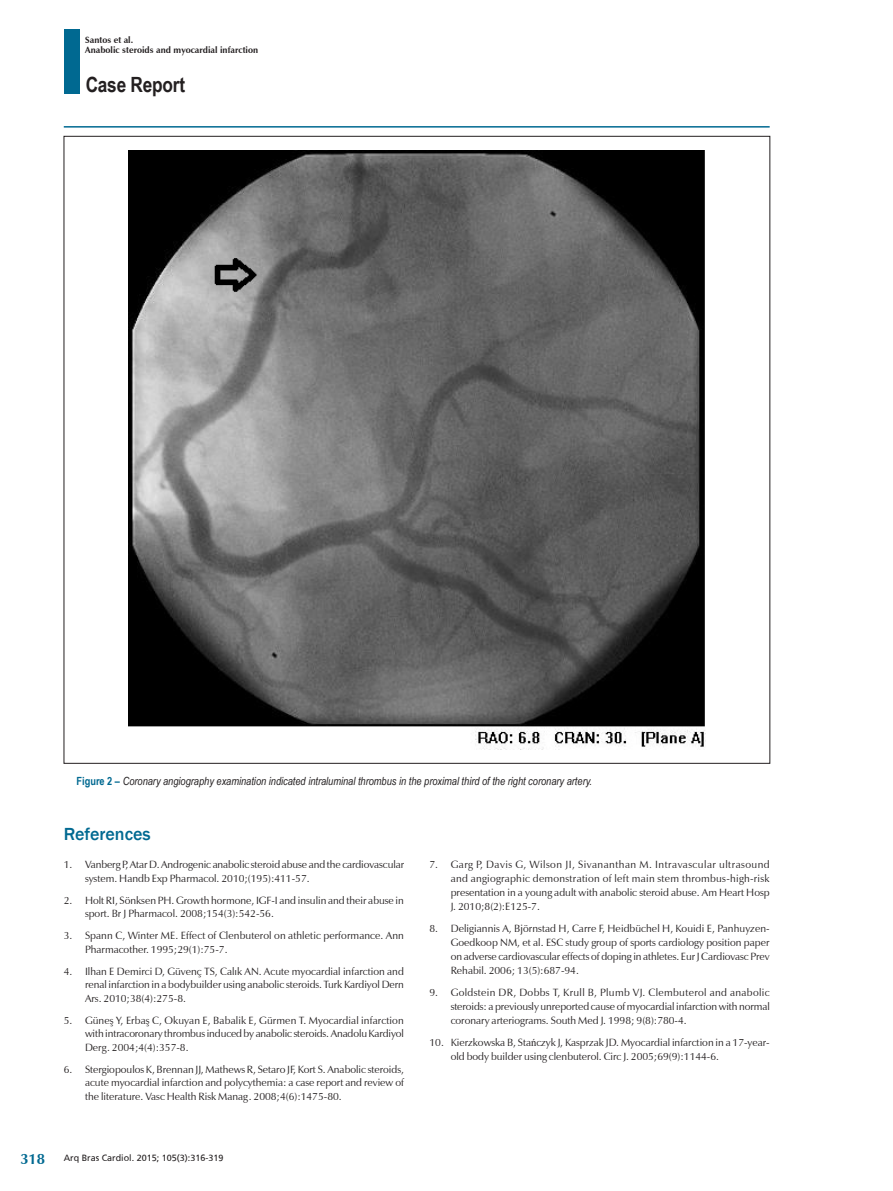
<style>
.page{position:relative;width:893px;height:1191px;background:#fff}
.page>*{position:absolute;margin:0;border:0;box-sizing:border-box;transform-origin:0 0}
.t1{font:700 21px "Arial Narrow";letter-spacing:-.01em;color:#231f20}
._02_-_TITULO_-_MATER{font:500 18px "Franklin Gothic";color:#006991}
.t2{font:700 15px "Zapf Humanist 601 BT";color:#006991}
._05_LEGENDA_TABELA{font:italic 11.25px "Arial Narrow";color:#231f20}
._05_-_REFERENCIAS{font:10.5px/13.5px "Zapf Humanist 601 BT";color:#231f20;text-align:justify}
.t3{font:700 9px "Zapf Humanist 601 BT";color:#231f20}
.t4{font:9px "Frutiger";color:#231f20}
.s1{font-weight:700;font-style:normal;color:#006991}
.s2{font-family:"Times New Roman"}
</style>
<div class="page">
<hr style="left:64px;top:126px;width:706px;height:2px;background:#006991">
<div style="left:64px;top:29px;width:16px;height:65px;background:#006991"></div>
<img style="left:129px;top:150px;width:576px;height:599px">
<p class="t3" style="left:85px;top:34px;width:49px">Santos et al.</p>
<p class="t3" style="left:85px;top:45px;width:174px">Anabolic steroids and myocardial infarction</p>
<h1 class="t1" style="left:86px;top:68px;width:101px">Case Report</h1>
<p class="_05_LEGENDA_TABELA" style="left:77px;top:773px;width:517px"><span class="s1">Figure 2 –</span> Coronary angiography examination indicated intraluminal thrombus in the proximal third of the right coronary artery.</p>
<p class="_02_-_TITULO_-_MATER" style="left:64px;top:823px;width:88px">References</p>
<p class="_05_-_REFERENCIAS" style="left:85px;top:857px;width:321px;text-indent:-21px">1. Vanberg P, Atar D. Androgenic anabolic steroid abuse and the cardiovascular system. Handb Exp Pharmacol. 2010;(195):411-57.</p>
<p class="_05_-_REFERENCIAS" style="left:85px;top:893px;width:320px;text-indent:-21px">2. Holt RI, Sönksen PH. Growth hormone, IGF-I and insulin and their abuse in sport. Br J Pharmacol. 2008;154(3):542-56.</p>
<p class="_05_-_REFERENCIAS" style="left:85px;top:928px;width:320px;text-indent:-21px">3. Spann C, Winter ME. Effect of Clenbuterol on athletic performance. Ann<br>Pharmacother. 1995;29(1):75-7.</p>
<p class="_05_-_REFERENCIAS" style="left:85px;top:964px;width:320px;text-indent:-21px">4. Ilhan E Demirci D, Güvenç TS, Calık AN. Acute myocardial infarction and renal infarction in a bodybuilder using anabolic steroids. Turk Kardiyol Dern Ars. 2010;38(4):275-8.</p>
<p class="_05_-_REFERENCIAS" style="left:85px;top:1013px;width:320px;text-indent:-21px">5. Güneş Y, Erbaş C, Okuyan E, Babalik E, Gürmen T. Myocardial infarction with intracoronary thrombus induced by anabolic steroids. Anadolu Kardiyol Derg. 2004;4(4):357-8.</p>
<p class="_05_-_REFERENCIAS" style="left:85px;top:1062px;width:320px;text-indent:-21px">6. Stergiopoulos K, Brennan JJ, Mathews R, Setaro JF, Kort S. Anabolic steroids, acute myocardial infarction and polycythemia: a case report and review of the literature. Vasc Health Risk Manag. 2008;4(6):1475-80.</p>
<p class="_05_-_REFERENCIAS" style="left:451px;top:857px;width:321px;text-indent:-21px">7. Garg P, Davis G, Wilson JI, Sivananthan M. Intravascular ultrasound and angiographic demonstration of left main stem thrombus-high-risk presentation in a young adult with anabolic steroid abuse. Am Heart Hosp J. 2010;8(2):E125-7.</p>
<p class="_05_-_REFERENCIAS" style="left:451px;top:921px;width:321px;text-indent:-21px">8. Deligiannis A, Björnstad H, Carre F, Heidbüchel H, Kouidi E, Panhuyzen-Goedkoop NM, et al. ESC study group of sports cardiology position paper on adverse cardiovascular effects of doping in athletes. Eur J Cardiovasc Prev Rehabil. 2006; 13(5):687-94.</p>
<p class="_05_-_REFERENCIAS" style="left:451px;top:985px;width:321px;text-indent:-21px">9. Goldstein DR, Dobbs T, Krull B, Plumb VJ. Clembuterol and anabolic steroids: a previously unreported cause of myocardial infarction with normal coronary arteriograms. South Med J. 1998; 9(8):780-4.</p>
<p class="_05_-_REFERENCIAS" style="left:451px;top:1035px;width:320px;text-indent:-21px">10. Kierzkowska B, Sta<span class="s2">ń</span>czyk J, Kasprzak JD. Myocardial infarction in a 17-year&shy;old body builder using clenbuterol. Circ J. 2005;69(9):1144-6.</p>
<h3 class="t2" style="left:20px;top:1149px;width:26px">318</h3>
<p class="t4" style="left:64px;top:1153px;width:161px">Arq Bras Cardiol. 2015; 105(3):316-319</p>
</div>
